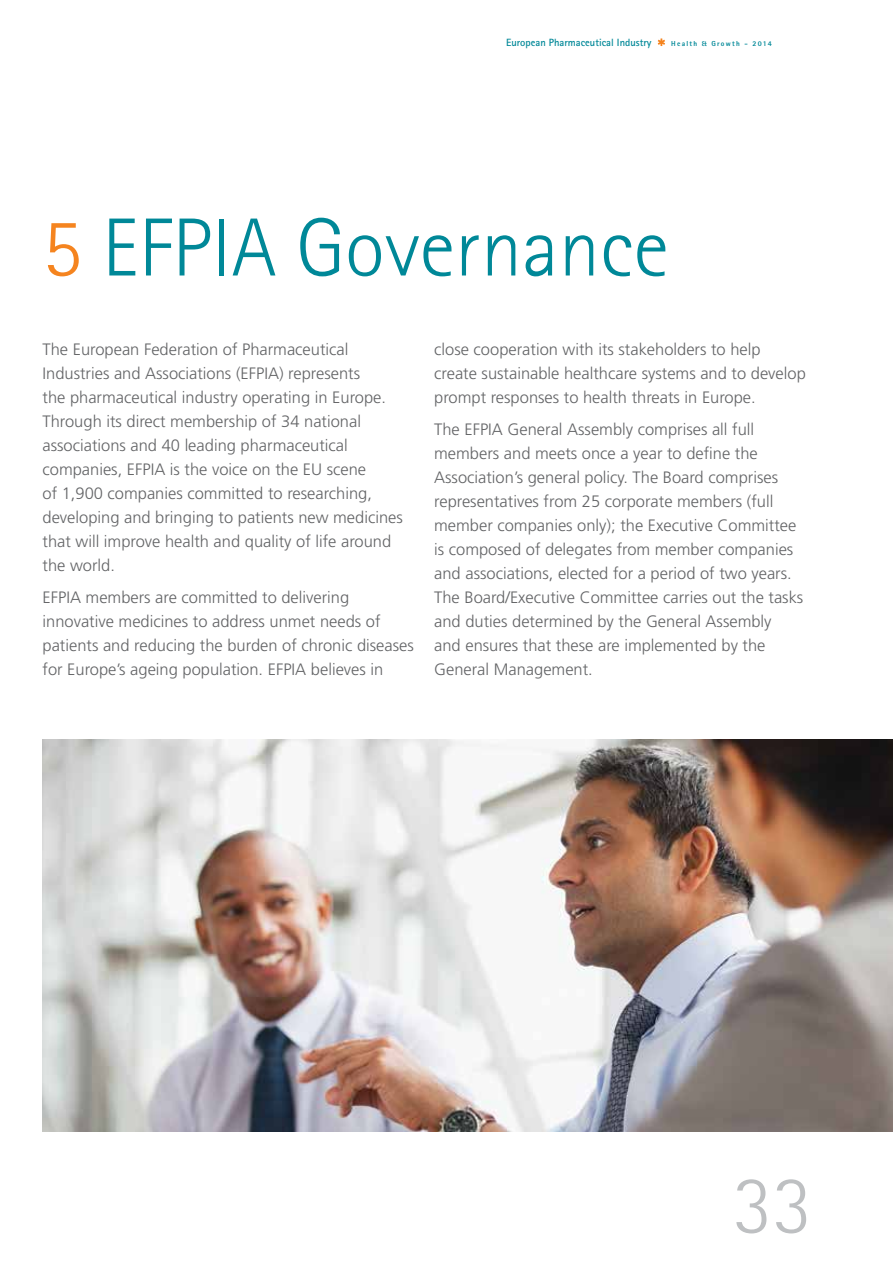
<style>
.page{position:relative;width:893px;height:1263px;background:#fff}
.page>*{position:absolute;margin:0;border:0;box-sizing:border-box;transform-origin:0 0}
.t1{font:300 82.5px "Rotis Sans Serif";color:#008898}
.t2{font:300 82.5px "Rotis Sans Serif";color:#bec0c2}
.t3{font:300 16.5px/24px "Frutiger LT Std";color:#636466}
.t4{font:700 10.5px "Rotis Sans Serif";color:#008898}
.t5{font:800 7.2px "Rotis Sans Serif";letter-spacing:.17em;color:#008898}
.s1{color:#f5841f}
</style>
<div class="page">
<svg style="left:658px;top:38px;width:7px;height:8px"></svg>
<img style="left:43px;top:740px;width:850px;height:391px">
<p class="t4" style="left:506px;top:36px;width:147px">European Pharmaceutical Industry</p>
<p class="t5" style="left:671px;top:39px;width:102px">Health &amp; Growth - 2014</p>
<h1 class="t1" style="left:43px;top:200px;width:628px"><span class="s1">5</span> EFPIA Governance</h1>
<p class="t3" style="left:43px;top:337px;width:362px">The European Federation of Pharmaceutical Industries and Associations (EFPIA) represents<br>the pharmaceutical industry operating in Europe.<br>Through its direct membership of 34 national associations and 40 leading pharmaceutical companies, EFPIA is the voice on the EU scene<br>of 1,900 companies committed to researching, developing and bringing to patients new medicines that will improve health and quality of life around the world.</p>
<p class="t3" style="left:43px;top:586px;width:373px">EFPIA members are committed to delivering innovative medicines to address unmet needs of patients and reducing the burden of chronic diseases for Europe’s ageing population. EFPIA believes in</p>
<p class="t3" style="left:434px;top:337px;width:373px">close cooperation with its stakeholders to help create sustainable healthcare systems and to develop prompt responses to health threats in Europe.</p>
<p class="t3" style="left:434px;top:418px;width:371px">The EFPIA General Assembly comprises all full members and meets once a year to define the Association’s general policy. The Board comprises representatives from 25 corporate members (full member companies only); the Executive Committee is composed of delegates from member companies and associations, elected for a period of two years.<br>The Board/Executive Committee carries out the tasks and duties determined by the General Assembly<br>and ensures that these are implemented by the General Management.</p>
<h1 class="t2" style="left:733px;top:1157px;width:81px">33</h1>
</div>
